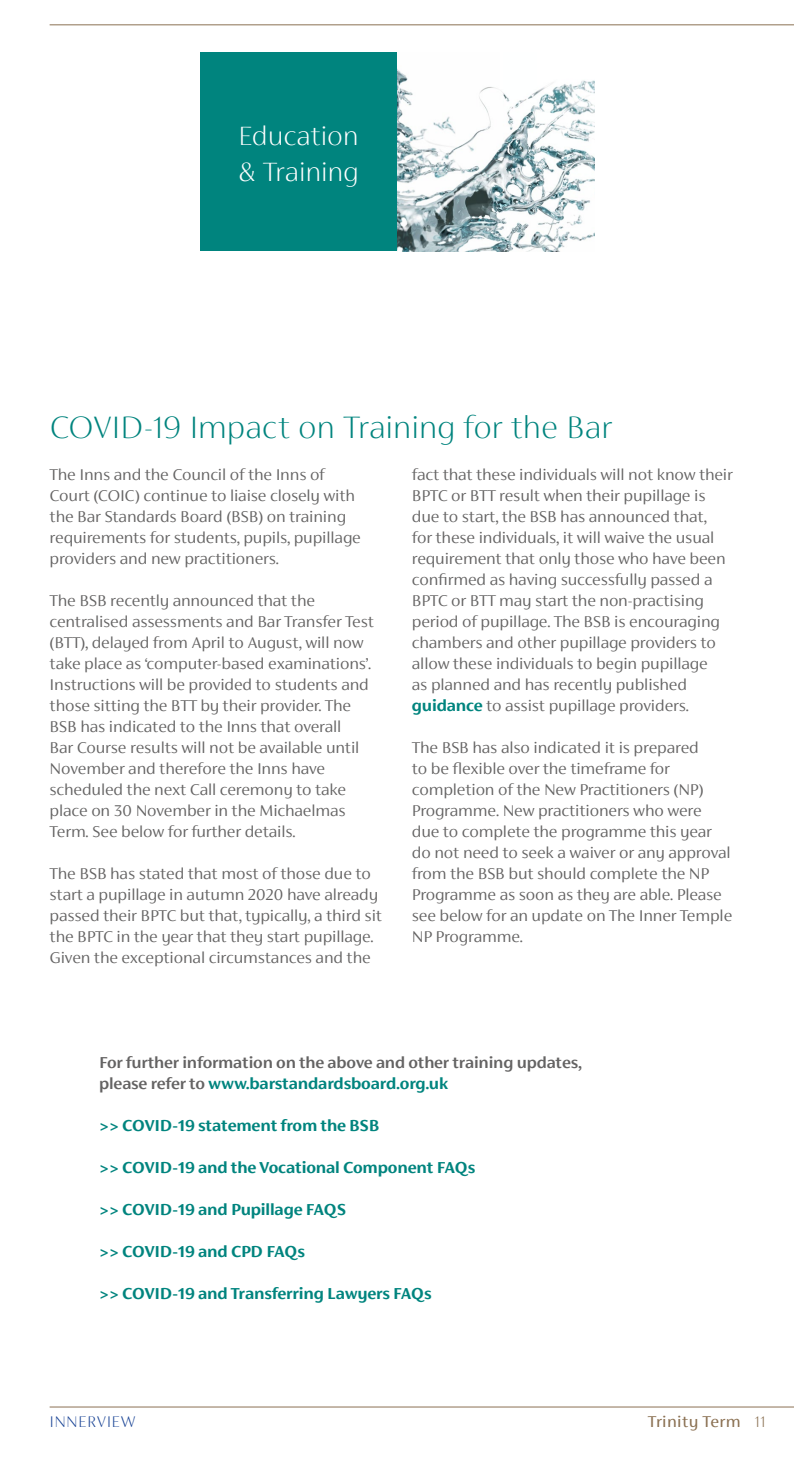
<style>
.page{position:relative;width:794px;height:1474px;background:#fff}
.page>*{position:absolute;margin:0;border:0;box-sizing:border-box;transform-origin:0 0}
.E_T_head_20_18{font:100 35px "FS Siena";letter-spacing:-.01em;color:#00847e}
.t1{font:100 29.93px "FS Siena";letter-spacing:-.015em;color:#fff}
.Text_first_para_9_12{font:300 17.5px/21px "FS Siena";letter-spacing:-.01em;color:#646363}
.Text_first_para_9_12-2{font:700 17.5px "FS Siena";letter-spacing:-.01em;color:#00847e}
.Text_first_para_9_12-3{font:600 17.5px/21px "FS Siena";letter-spacing:-.01em;color:#646363}
.t2{font:17.5px "FS Siena";letter-spacing:.02em;color:#8b7153}
.t3{font:100 17.5px "FS Siena";letter-spacing:.02em;color:#164194}
.s1{font-weight:700;color:#00847e}
.s2{font-weight:100}
</style>
<div class="page">
<hr style="left:50px;top:1406px;width:744px;height:1px;background:#8b7153">
<hr style="left:50px;top:24px;width:744px;height:1px;background:#8b7153">
<div style="left:200px;top:52px;width:197px;height:199px;background:#00847e"></div>
<img style="left:397px;top:69px;width:197px;height:182px">
<p class="t1" style="left:238px;top:120px;width:122px">Education</p>
<p class="t1" style="left:238px;top:156px;width:122px">&amp; Training</p>
<p class="E_T_head_20_18" style="left:50px;top:409px;width:564px">COVID-19 Impact on Training for the Bar</p>
<p class="Text_first_para_9_12" style="left:50px;top:463px;width:313px">The Inns and the Council of the Inns of Court (COIC) continue to liaise closely with the Bar Standards Board (BSB) on training requirements for students, pupils, pupillage providers and new practitioners.</p>
<p class="Text_first_para_9_12" style="left:50px;top:589px;width:326px">The BSB recently announced that the centralised assessments and Bar Transfer Test (BTT), delayed from April to August, will now take place as ‘computer-based examinations’.<br>Instructions will be provided to students and those sitting the BTT by their provider. The BSB has indicated to the Inns that overall<br>Bar Course results will not be available until November and therefore the Inns have scheduled the next Call ceremony to take place on 30 November in the Michaelmas Term. See below for further details.</p>
<p class="Text_first_para_9_12" style="left:50px;top:862px;width:334px">The BSB has stated that most of those due to start a pupillage in autumn 2020 have already passed their BPTC but that, typically, a third sit the BPTC in the year that they start pupillage.<br>Given the exceptional circumstances and the</p>
<p class="Text_first_para_9_12" style="left:412px;top:463px;width:322px">fact that these individuals will not know their BPTC or BTT result when their pupillage is due to start, the BSB has announced that,<br>for these individuals, it will waive the usual requirement that only those who have been confirmed as having successfully passed a BPTC or BTT may start the non-practising period of pupillage. The BSB is encouraging chambers and other pupillage providers to allow these individuals to begin pupillage<br>as planned and has recently published <span class="s1">guidance</span> to assist pupillage providers.</p>
<p class="Text_first_para_9_12" style="left:412px;top:736px;width:322px">The BSB has also indicated it is prepared<br>to be flexible over the timeframe for completion of the New Practitioners (NP)<br>Programme. New practitioners who were due to complete the programme this year do not need to seek a waiver or any approval from the BSB but should complete the NP Programme as soon as they are able. Please see below for an update on The Inner Temple NP Programme.</p>
<p class="Text_first_para_9_12-3" style="left:99px;top:1051px;width:484px">For further information on the above and other training updates, please refer to <span class="s1">www.barstandardsboard.org.uk</span></p>
<p class="Text_first_para_9_12-2" style="left:99px;top:1115px;width:281px">&gt;&gt; COVID-19 statement from the BSB</p>
<p class="Text_first_para_9_12-2" style="left:99px;top:1157px;width:377px">&gt;&gt; COVID-19 and the Vocational Component FAQs</p>
<p class="Text_first_para_9_12-2" style="left:99px;top:1199px;width:248px">&gt;&gt; COVID-19 and Pupillage FAQS</p>
<p class="Text_first_para_9_12-2" style="left:99px;top:1241px;width:207px">&gt;&gt; COVID-19 and CPD FAQs</p>
<p class="Text_first_para_9_12-2" style="left:99px;top:1283px;width:334px">&gt;&gt; COVID-19 and Transferring Lawyers FAQs</p>
<p class="t3" style="left:50px;top:1412px;width:87px">INNERVIEW</p>
<p class="t2" style="left:648px;top:1412px;width:119px">Trinity Term <span class="s2">11</span></p>
</div>
